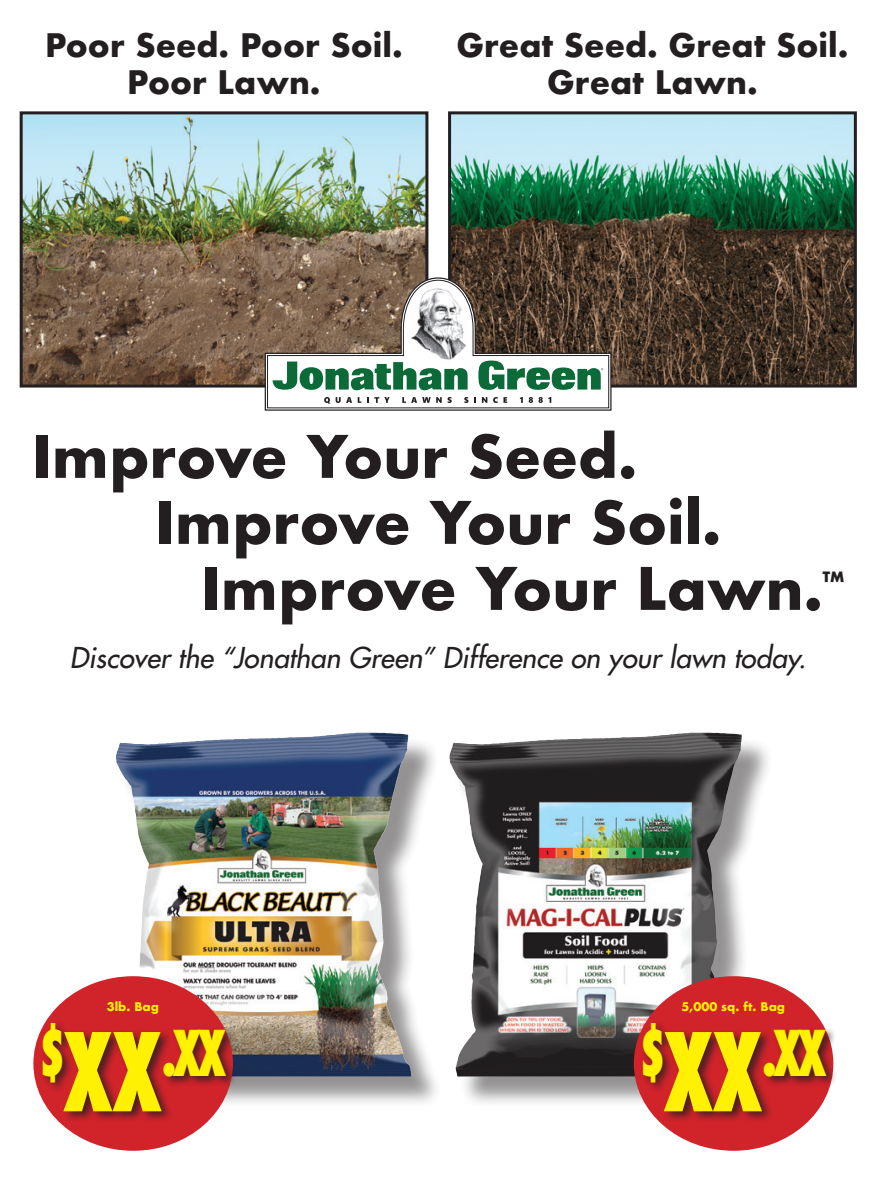
<style>
.page{position:relative;width:872px;height:1197px;background:#fff}
.page>*{position:absolute;margin:0;border:0;box-sizing:border-box;transform-origin:0 0}
.t1{font:800 condensed 61.25px "Futura";color:#fff101;scale:.8 1}
.t2{font:700 57.05px "Futura";color:#231f20}
.t3{font:700 31.5px/37.8px "Futura";color:#231f20;text-align:center}
.t4{font:italic 28px "Futura";color:#231f20}
.t5{font:700 24.5px "Futura";color:#231f20}
.t6{font:700 11.55px "Futura";color:#fff101}
.s1{font-size:105px}
</style>
<div class="page">
<div style="left:120px;top:737px;width:323px;height:371px;background:#231f20;opacity:.49"></div>
<img style="left:116px;top:733px;width:246px;height:335px">
<div style="left:453px;top:737px;width:323px;height:371px;background:#231f20;opacity:.49"></div>
<img style="left:449px;top:733px;width:246px;height:335px">
<div style="left:33px;top:976px;width:200px;height:175px;background:#d1232a;border-radius:50%"></div>
<div style="left:41px;top:1020px;width:196px;height:102px;background:#231f20;opacity:.75"></div>
<div style="left:633px;top:976px;width:200px;height:175px;background:#d1232a;border-radius:50%"></div>
<div style="left:641px;top:1020px;width:196px;height:102px;background:#231f20;opacity:.75"></div>
<img style="left:24px;top:115px;width:400px;height:269px">
<div style="left:20px;top:111px;width:408px;height:277px;border:3px solid #231f20"></div>
<img style="left:452px;top:115px;width:400px;height:269px">
<div style="left:448px;top:111px;width:408px;height:277px;border:3px solid #231f20"></div>
<svg style="left:265px;top:277px;width:346px;height:134px;background:#796d64"></svg>
<svg style="left:267px;top:280px;width:342px;height:128px"></svg>
<img style="left:406px;top:286px;width:62px;height:77px">
<p class="t3" style="left:45px;top:26px;width:359px">Poor Seed. Poor Soil.<br>Poor Lawn.</p>
<p class="t3" style="left:456px;top:26px;width:393px">Great Seed. Great Soil.<br>Great Lawn.</p>
<h2 class="t2" style="left:32px;top:415px;width:607px">Improve Your Seed.</h2>
<h2 class="t2" style="left:155px;top:481px;width:568px">Improve Your Soil.</h2>
<h2 class="t2" style="left:201px;top:547px;width:623px">Improve Your Lawn.</h2>
<p class="t5" style="left:822px;top:563px;width:23px">™</p>
<p class="t4" style="left:70px;top:640px;width:737px">Discover the “Jonathan Green” Difference on your lawn today.</p>
<p class="t6" style="left:107px;top:998px;width:54px">3lb. Bag</p>
<h1 class="t1" style="left:38px;top:1012px;width:237px">$<span class="s1">XX</span>.XX</h1>
<p class="t6" style="left:681px;top:998px;width:105px">5,000 sq. ft. Bag</p>
<h1 class="t1" style="left:638px;top:1012px;width:237px">$<span class="s1">XX</span>.XX</h1>
</div>
